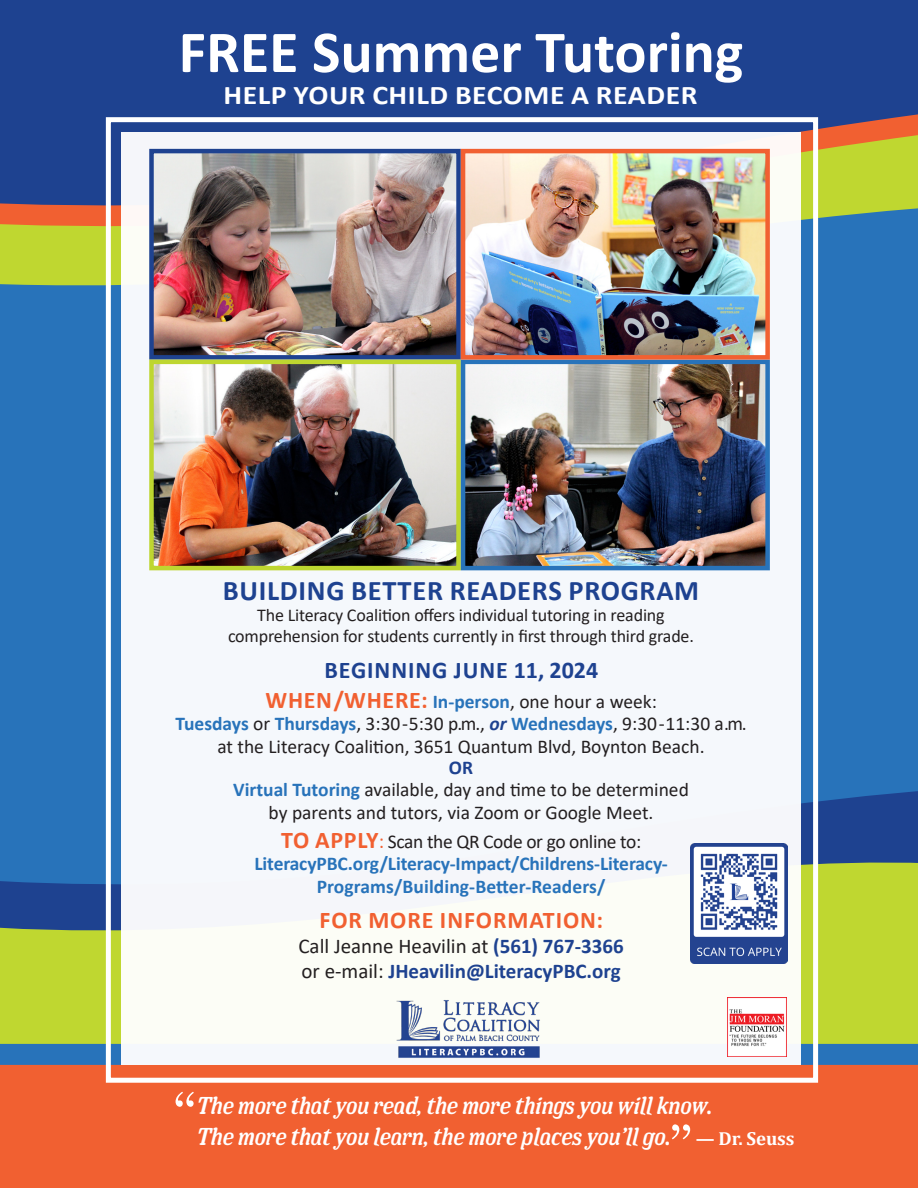
<style>
.page{position:relative;width:918px;height:1188px;background:#fff}
.page>*{position:absolute;margin:0;border:0;box-sizing:border-box;transform-origin:0 0}
.t1{font:700 60px "Calibri";color:#fff}
.t2{font:54px "Century";color:#fff}
.t3{font:700 28.5px "Calibri";letter-spacing:.025em;color:#1e4290}
.t4{font:700 27px "Calibri";letter-spacing:.02em;color:#fff;scale:1.1 1}
.t5{font:italic 24px/31px "Los Feliz OT";letter-spacing:-.01em;color:#fff}
.t6{font:700 24px "Calibri";letter-spacing:.04em;color:#1e4290}
.t7{font:700 24px "Calibri";letter-spacing:.04em;color:#f16031}
.t8{font:700 21px/25.2px "Calibri";color:#1e4290}
.t9{font:19.5px/22.5px "Calibri";color:#231f20;text-align:center}
.t10{font:700 19.5px/22.5px "Calibri";letter-spacing:-.005em;color:#2873ba;text-align:center}
.t11{font:700 19.5px "Calibri";color:#1e4290}
.t12{font:700 18.9px "Cambria";letter-spacing:-.01em;color:#fff}
.t13{font:18px/21px "Calibri";letter-spacing:-.01em;color:#231f20;text-align:center}
.s1{font-weight:700;font-size:24px;color:#f16031}
.s2{font-weight:700;color:#2873ba}
.s3{font-weight:700;font-style:italic;color:#1e4290}
.s4{font-size:24px;color:#f16031}
.s5{font-weight:400;font-size:20.25px;color:#f16031}
.s6{font-weight:400;color:#231f20}
</style>
<div class="page">
<div style="left:0;top:0;width:918px;height:1131px;background:#2873ba"></div>
<div style="left:0;top:1003px;width:918px;height:41px;background:#bfd730"></div>
<svg style="left:0;top:756px;width:918px;height:247px"></svg>
<div style="left:0;top:1054px;width:918px;height:133px;background:#f16031"></div>
<div style="left:0;top:0;width:918px;height:42px;background:#1e4290"></div>
<div style="left:0;top:42px;width:918px;height:20px;background:#1e4290"></div>
<svg style="left:0;top:62px;width:918px;height:317px;fill:#1e4290"></svg>
<div style="left:0;top:1044px;width:918px;height:21px;background:#2873ba"></div>
<div style="left:121px;top:133px;width:679px;height:932px;background:#f5f8fc"></div>
<div style="left:106px;top:117px;width:712px;height:966px;border:5px solid #fff"></div>
<img style="left:690px;top:843px;width:97px;height:121px">
<img style="left:149px;top:148px;width:310px;height:209px">
<img style="left:149px;top:357px;width:310px;height:214px">
<img style="left:459px;top:362px;width:311px;height:209px">
<img style="left:459px;top:148px;width:311px;height:214px">
<img style="left:396px;top:999px;width:144px;height:59px">
<img style="left:727px;top:997px;width:59px;height:59px">
<p class="t1" style="left:179px;top:10px;width:566px">FREE Summer Tutoring</p>
<p class="t4" style="left:223px;top:76px;width:432px">HELP YOUR CHILD BECOME A READER</p>
<p class="t3" style="left:223px;top:571px;width:478px">BUILDING BETTER READERS PROGRAM</p>
<p class="t13" style="left:228px;top:604px;width:467px">The Literacy Coalition offers individual tutoring in reading comprehension for students currently in first through third grade.</p>
<p class="t6" style="left:324px;top:653px;width:275px">BEGINNING JUNE 11, 2024</p>
<p class="t9" style="left:266px;top:689px;width:393px"><span class="s1">WHEN/WHERE:</span> <span class="s2">In-person</span>, one hour a week:</p>
<p class="t9" style="left:175px;top:712px;width:573px"><span class="s2">Tuesdays</span> or <span class="s2">Thursdays</span>, 3:30-5:30 p.m., <span class="s3">or</span> <span class="s2">Wednesdays</span>, 9:30-11:30 a.m. at the Literacy Coalition, 3651 Quantum Blvd, Boynton Beach.</p>
<p class="t11" style="left:449px;top:753px;width:26px">OR</p>
<p class="t9" style="left:233px;top:778px;width:457px"><span class="s2">Virtual Tutoring</span> available, day and time to be determined by parents and tutors, via Zoom or Google Meet.</p>
<p class="t10" style="left:254px;top:830px;width:415px"><span class="s4">TO APPLY</span><span class="s5">:</span> <span class="s6">Scan the QR Code or go online to:<br></span>LiteracyPBC.org/Literacy-Impact/Childrens-Literacy-<br>Programs/Building-Better-Readers/</p>
<p class="t7" style="left:320px;top:903px;width:285px">FOR MORE INFORMATION:</p>
<p class="t8" style="left:298px;top:933px;width:327px"><span class="s6">Call Jeanne Heavilin at</span> (561) 767-3366 <span class="s6">or e-mail:</span> JHeavilin@LiteracyPBC.org</p>
<p class="t2" style="left:174px;top:1067px;width:23px">“</p>
<p class="t5" style="left:197px;top:1090px;width:518px">The more that you read, the more things you will know.<br>The more that you learn, the more places you’ll go.</p>
<p class="t2" style="left:672px;top:1099px;width:23px">”</p>
<p class="t12" style="left:696px;top:1126px;width:100px">— Dr. Seuss</p>
</div>
